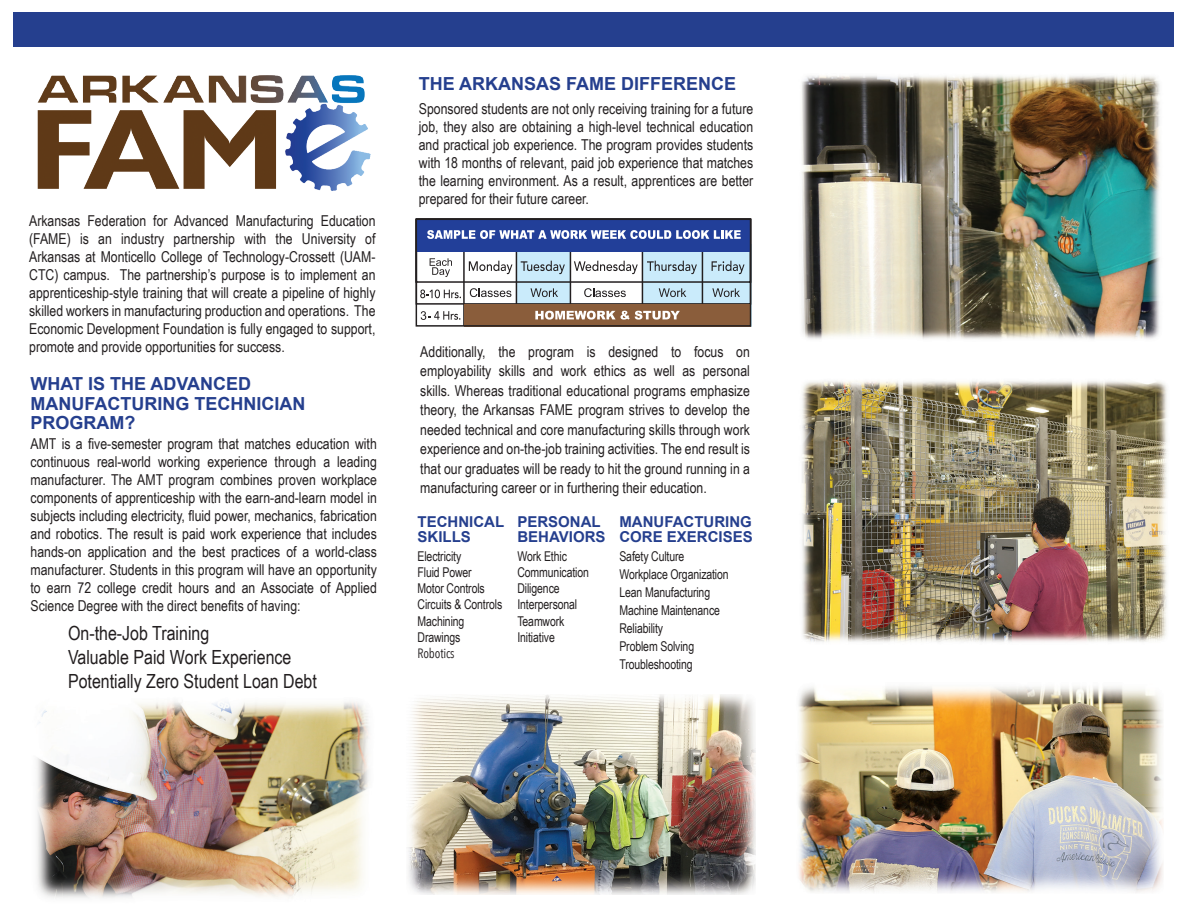
<style>
.page{position:relative;width:1188px;height:918px;background:#fff}
.page>*{position:absolute;margin:0;border:0;box-sizing:border-box;transform-origin:0 0}
.t1{font:19.5px "Arial Narrow";color:#231f20}
.t2{font:700 18px "Arial";color:#253f8e}
.t3{font:15px/18px "Arial Narrow";color:#231f20;text-align:justify}
.t4{font:700 15px "Arial";color:#253f8e}
.t5{font:13.5px "Arial Narrow";letter-spacing:-.01em;color:#231f20;scale:.95 1}
.t6{font:13.5px "Avenir Next Condensed";letter-spacing:-.01em;color:#231f20;scale:.95 1}
</style>
<div class="page">
<div style="left:14px;top:12px;width:1160px;height:35px;background:#253f8e"></div>
<img style="left:37px;top:701px;width:332px;height:197px">
<hr style="left:463px;top:247px;width:2px;height:79px;background:#231f20">
<div style="left:464px;top:304px;width:287px;height:23px;background:#8a5d3b"></div>
<div style="left:416px;top:219px;width:335px;height:108px;border:2px solid #231f20"></div>
<svg style="left:535px;top:311px;width:145px;height:9px"></svg>
<svg style="left:421px;top:311px;width:39px;height:9px"></svg>
<svg style="left:416px;top:218px;width:335px;height:87px"></svg>
<img style="left:37px;top:75px;width:334px;height:116px">
<img style="left:407px;top:694px;width:348px;height:200px">
<img style="left:798px;top:686px;width:365px;height:207px">
<img style="left:801px;top:75px;width:359px;height:264px">
<img style="left:802px;top:381px;width:365px;height:261px">
<p class="t3" style="left:29px;top:211px;width:348px">Arkansas Federation for Advanced Manufacturing Education (FAME) is an industry partnership with the University of Arkansas at Monticello College of Technology-Crossett (UAM-CTC) campus. The partnership’s purpose is to implement an apprenticeship-style training that will create a pipeline of highly skilled workers in manufacturing production and operations. The Economic Development Foundation is fully engaged to support, promote and provide opportunities for success.</p>
<p class="t2" style="left:31px;top:372px;width:222px">WHAT IS THE ADVANCED</p>
<p class="t2" style="left:31px;top:391px;width:276px">MANUFACTURING TECHNICIAN</p>
<p class="t2" style="left:31px;top:411px;width:106px">PROGRAM?</p>
<p class="t3" style="left:31px;top:434px;width:348px">AMT is a five-semester program that matches education with continuous real-world working experience through a leading manufacturer. The AMT program combines proven workplace components of apprenticeship with the earn-and-learn model in subjects including electricity, fluid power, mechanics, fabrication and robotics. The result is paid work experience that includes hands-on application and the best practices of a world-class manufacturer. Students in this program will have an opportunity to earn 72 college credit hours and an Associate of Applied Science Degree with the direct benefits of having:</p>
<p class="t1" style="left:68px;top:619px;width:143px">On-the-Job Training</p>
<p class="t1" style="left:68px;top:643px;width:225px">Valuable Paid Work Experience</p>
<p class="t1" style="left:68px;top:667px;width:250px">Potentially Zero Student Loan Debt</p>
<p class="t2" style="left:419px;top:72px;width:319px">THE ARKANSAS FAME DIFFERENCE</p>
<p class="t3" style="left:419px;top:100px;width:336px">Sponsored students are not only receiving training for a future job, they also are obtaining a high-level technical education and practical job experience. The program provides students with 18 months of relevant, paid job experience that matches the learning environment. As a result, apprentices are better prepared for their future career.</p>
<p class="t3" style="left:420px;top:341px;width:331px;line-height:19.5px">Additionally, the program is designed to focus on employability skills and work ethics as well as personal skills. Whereas traditional educational programs emphasize theory, the Arkansas FAME program strives to develop the needed technical and core manufacturing skills through work experience and on-the-job training activities. The end result is that our graduates will be ready to hit the ground running in a manufacturing career or in furthering their education.</p>
<p class="t4" style="left:418px;top:512px;width:88px">TECHNICAL</p>
<p class="t4" style="left:418px;top:527px;width:55px">SKILLS</p>
<p class="t5" style="left:418px;top:546px;width:48px">Electricity</p>
<p class="t5" style="left:418px;top:562px;width:59px">Fluid Power</p>
<p class="t5" style="left:418px;top:579px;width:72px">Motor Controls</p>
<p class="t5" style="left:418px;top:595px;width:91px">Circuits &amp; Controls</p>
<p class="t5" style="left:418px;top:611px;width:51px">Machining</p>
<p class="t5" style="left:418px;top:627px;width:47px">Drawings</p>
<p class="t6" style="left:418px;top:642px;width:41px">Robotics</p>
<p class="t4" style="left:517px;top:512px;width:85px">PERSONAL</p>
<p class="t4" style="left:517px;top:527px;width:90px">BEHAVIORS</p>
<p class="t5" style="left:517px;top:546px;width:54px">Work Ethic</p>
<p class="t5" style="left:517px;top:562px;width:77px">Communication</p>
<p class="t5" style="left:517px;top:579px;width:46px">Diligence</p>
<p class="t5" style="left:517px;top:595px;width:64px">Interpersonal</p>
<p class="t5" style="left:517px;top:611px;width:51px">Teamwork</p>
<p class="t5" style="left:517px;top:628px;width:41px">Initiative</p>
<p class="t4" style="left:619px;top:512px;width:134px">MANUFACTURING</p>
<p class="t4" style="left:619px;top:527px;width:135px">CORE EXERCISES</p>
<p class="t5" style="left:619px;top:546px;width:70px">Safety Culture</p>
<p class="t5" style="left:619px;top:564px;width:117px">Workplace Organization</p>
<p class="t5" style="left:619px;top:582px;width:97px">Lean Manufacturing</p>
<p class="t5" style="left:619px;top:600px;width:107px">Machine Maintenance</p>
<p class="t5" style="left:619px;top:618px;width:48px">Reliability</p>
<p class="t5" style="left:619px;top:636px;width:80px">Problem Solving</p>
<p class="t5" style="left:619px;top:654px;width:79px">Troubleshooting</p>
</div>
